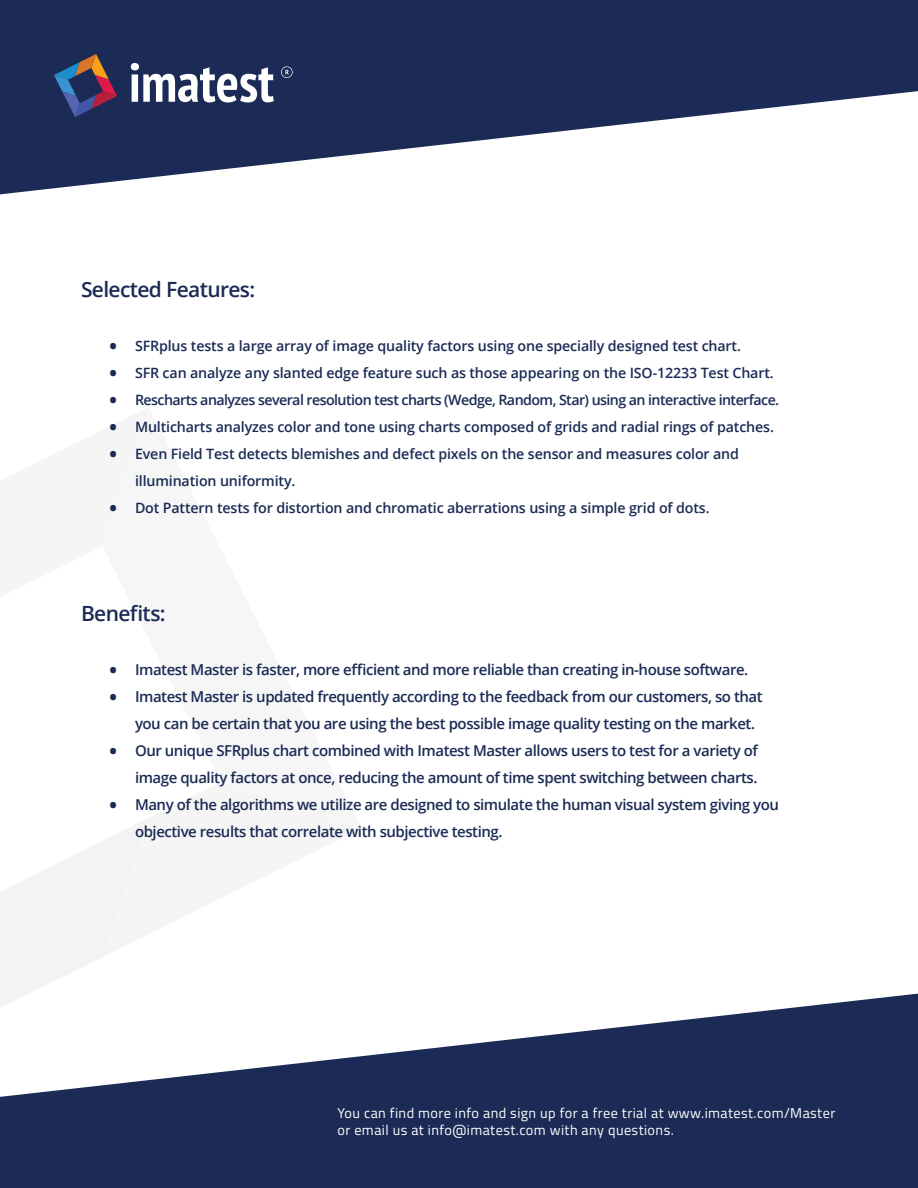
<style>
.page{position:relative;width:918px;height:1188px;background:#fff}
.page>*{position:absolute;margin:0;border:0;box-sizing:border-box;transform-origin:0 0}
.SubHeader{font:600 21px "Open Sans";letter-spacing:-.03em;color:#1b2b55}
.t1{font:600 15px/27px "Open Sans";letter-spacing:-.03em;color:#1b2b55}
.t2{font:600 14.25px/27px "Open Sans";letter-spacing:-.01em;color:#1b2b55}
.t3{font:14.25px/17.1px "Titillium";letter-spacing:.03em;color:#fff}
.t4{font:600 14.25px "Open Sans";letter-spacing:-.04em;color:#1b2b55}
.s1{font-weight:400;font-size:27px}
</style>
<div class="page">
<svg style="left:0;top:818px;width:150px;height:175px"></svg>
<svg style="left:0;top:0;width:918px;height:195px;fill:#1b2b55"></svg>
<svg style="left:54px;top:54px;width:63px;height:63px;background:#454061"></svg>
<svg style="left:131px;top:63px;width:143px;height:39px"></svg>
<svg style="left:281px;top:66px;width:12px;height:12px"></svg>
<svg style="left:0;top:993px;width:918px;height:195px;fill:#1b2b55"></svg>
<p class="SubHeader" style="left:81px;top:275px;width:176px">Selected Features:</p>
<p class="t2" style="left:108px;top:332px;width:635px"><span class="s1">•</span> SFRplus tests a large array of image quality factors using one specially designed test chart.</p>
<p class="t2" style="left:108px;top:359px;width:667px"><span class="s1">•</span> SFR can analyze any slanted edge feature such as those appearing on the ISO-12233 Test Chart.</p>
<p class="t4" style="left:108px;top:390px;width:673px"><span class="s1">•</span> Rescharts analyzes several resolution test charts (Wedge, Random, Star) using an interactive interface.</p>
<p class="t2" style="left:108px;top:413px;width:667px"><span class="s1">•</span> Multicharts analyzes color and tone using charts composed of grids and radial rings of patches.</p>
<p class="t2" style="left:135px;top:440px;width:606px;text-indent:-27px"><span class="s1">•</span> Even Field Test detects blemishes and defect pixels on the sensor and measures color and illumination uniformity.</p>
<p class="t2" style="left:108px;top:494px;width:603px"><span class="s1">•</span> Dot Pattern tests for distortion and chromatic aberrations using a simple grid of dots.</p>
<p class="SubHeader" style="left:81px;top:599px;width:86px">Benefits:</p>
<p class="t1" style="left:108px;top:656px;width:642px"><span class="s1">•</span> Imatest Master is faster, more efficient and more reliable than creating in-house software.</p>
<p class="t1" style="left:135px;top:683px;width:629px;text-indent:-27px"><span class="s1">•</span> Imatest Master is updated frequently according to the feedback from our customers, so that you can be certain that you are using the best possible image quality testing on the market.</p>
<p class="t1" style="left:108px;top:737px;width:651px;text-align:right"><span class="s1">•</span> Our unique SFRplus chart combined with Imatest Master allows users to test for a variety of image quality factors at once, reducing the amount of time spent switching between charts.</p>
<p class="t1" style="left:135px;top:791px;width:646px;text-indent:-27px"><span class="s1">•</span> Many of the algorithms we utilize are designed to simulate the human visual system giving you objective results that correlate with subjective testing.</p>
<p class="t3" style="left:338px;top:1104px;width:499px">You can find more info and sign up for a free trial at www.imatest.com/Master or email us at info@imatest.com with any questions.</p>
</div>
